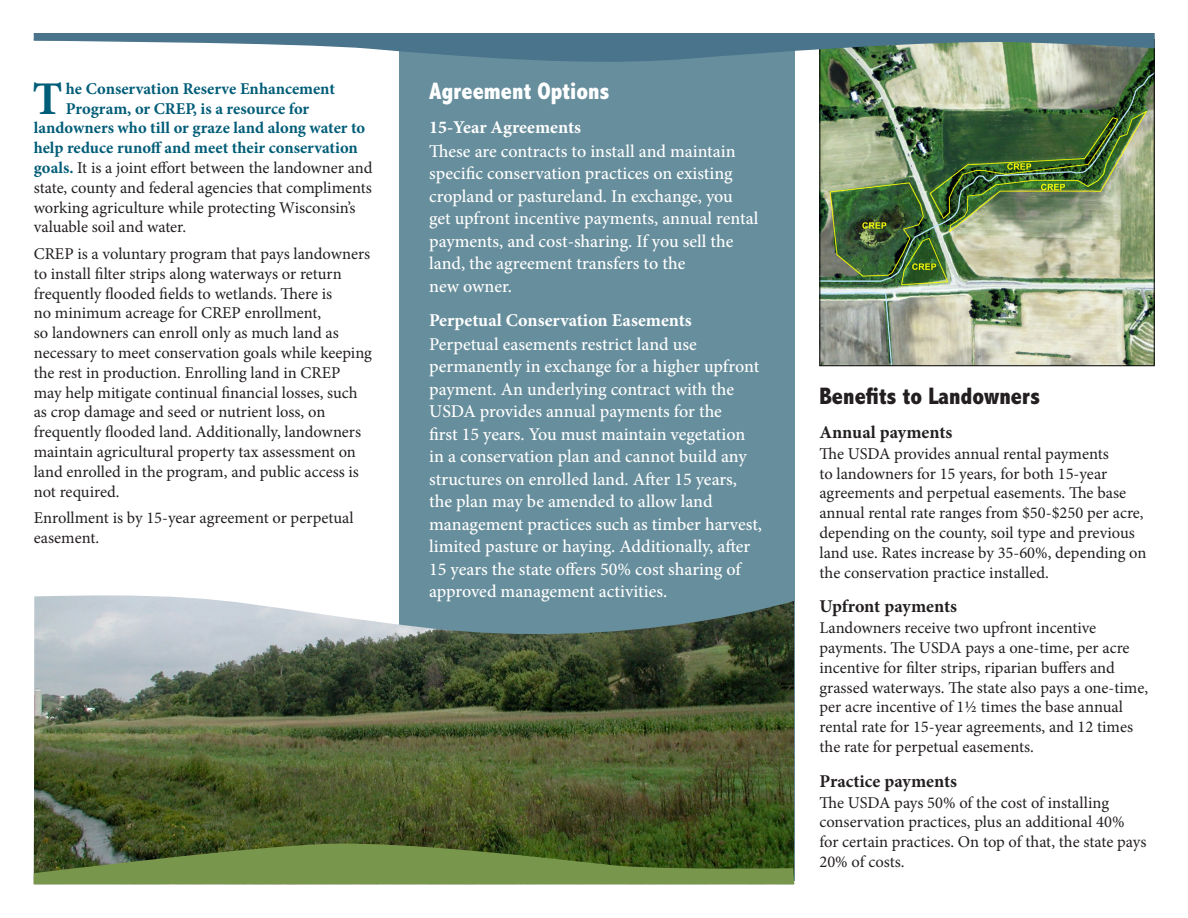
<style>
.page{position:relative;width:1188px;height:918px;background:#fff}
.page>*{position:absolute;margin:0;border:0;box-sizing:border-box;transform-origin:0 0}
.Body{font:700 46.95px "Minion Pro";color:#005d78}
.Head{font:800 condensed 24px "Abadi MT Pro";color:#231f20}
.Head-2{font:800 condensed 24px "Abadi MT Pro";color:#fff}
.Body-2{font:500 18px/22.5px "Minion Pro";color:#fff}
.Subhead{font:700 18px "Minion Pro";color:#fff}
.Subhead-2{font:700 18px "Minion Pro";color:#231f20}
.Body-3{font:16.5px/19.8px "Minion Pro";color:#231f20}
.Body-4{font:700 16.5px "Minion Pro";color:#005d78}
.s1{font-weight:700;color:#005d78}
</style>
<div class="page">
<div style="left:399px;top:47px;width:395px;height:834px;background:#678e9c"></div>
<img style="left:821px;top:65px;width:332px;height:299px">
<svg style="left:33px;top:33px;width:1122px;height:32px"></svg>
<img style="left:34px;top:595px;width:760px;height:247px">
<svg style="left:34px;top:842px;width:760px;height:42px"></svg>
<p class="Body" style="left:32px;top:66px;width:32px">T</p>
<p class="Body-4" style="left:66px;top:77px;width:271px">he Conservation Reserve Enhancement</p>
<p class="Body-4" style="left:66px;top:97px;width:245px">Program, or CREP, is a resource for</p>
<p class="Body-4" style="left:34px;top:117px;width:333px">landowners who till or graze land along water to</p>
<p class="Body-4" style="left:34px;top:136px;width:326px">help reduce runoff and meet their conservation</p>
<p class="Body-3" style="left:34px;top:158px;width:340px"><span class="s1">goals.</span> It is a joint effort between the landowner and</p>
<p class="Body-3" style="left:34px;top:178px;width:340px">state, county and federal agencies that compliments</p>
<p class="Body-3" style="left:34px;top:198px;width:323px">working agriculture while protecting Wisconsin’s</p>
<p class="Body-3" style="left:34px;top:217px;width:154px">valuable soil and water.</p>
<p class="Body-3" style="left:34px;top:244px;width:340px">CREP is a voluntary program that pays landowners to install filter strips along waterways or return frequently flooded fields to wetlands. There is<br>no minimum acreage for CREP enrollment,<br>so landowners can enroll only as much land as necessary to meet conservation goals while keeping the rest in production. Enrolling land in CREP may help mitigate continual financial losses, such as crop damage and seed or nutrient loss, on frequently flooded land. Additionally, landowners maintain agricultural property tax assessment on land enrolled in the program, and public access is not required.</p>
<p class="Body-3" style="left:34px;top:508px;width:321px">Enrollment is by 15-year agreement or perpetual easement.</p>
<p class="Head-2" style="left:429px;top:78px;width:182px">Agreement Options</p>
<p class="Subhead" style="left:429px;top:114px;width:153px">15-Year Agreements</p>
<p class="Body-2" style="left:429px;top:140px;width:331px">These are contracts to install and maintain specific conservation practices on existing cropland or pastureland. In exchange, you get upfront incentive payments, annual rental payments, and cost-sharing. If you sell the land, the agreement transfers to the<br>new owner.</p>
<p class="Subhead" style="left:429px;top:308px;width:264px">Perpetual Conservation Easements</p>
<p class="Body-2" style="left:429px;top:333px;width:335px">Perpetual easements restrict land use permanently in exchange for a higher upfront payment. An underlying contract with the USDA provides annual payments for the<br>first 15 years. You must maintain vegetation in a conservation plan and cannot build any structures on enrolled land. After 15 years, the plan may be amended to allow land management practices such as timber harvest, limited pasture or haying. Additionally, after 15 years the state offers 50% cost sharing of approved management activities.</p>
<p class="Head" style="left:819px;top:383px;width:222px">Benefits to Landowners</p>
<p class="Subhead-2" style="left:819px;top:419px;width:135px">Annual payments</p>
<p class="Body-3" style="left:819px;top:444px;width:328px">The USDA provides annual rental payments<br>to landowners for 15 years, for both 15-year agreements and perpetual easements. The base annual rental rate ranges from $50-$250 per acre, depending on the county, soil type and previous land use. Rates increase by 35-60%, depending on the conservation practice installed.</p>
<p class="Subhead-2" style="left:819px;top:594px;width:139px">Upfront payments</p>
<p class="Body-3" style="left:819px;top:618px;width:330px">Landowners receive two upfront incentive payments. The USDA pays a one-time, per acre incentive for filter strips, riparian buffers and grassed waterways. The state also pays a one-time, per acre incentive of 1½ times the base annual rental rate for 15-year agreements, and 12 times the rate for perpetual easements.</p>
<p class="Subhead-2" style="left:819px;top:768px;width:139px">Practice payments</p>
<p class="Body-3" style="left:819px;top:793px;width:329px">The USDA pays 50% of the cost of installing conservation practices, plus an additional 40% for certain practices. On top of that, the state pays 20% of costs.</p>
</div>
